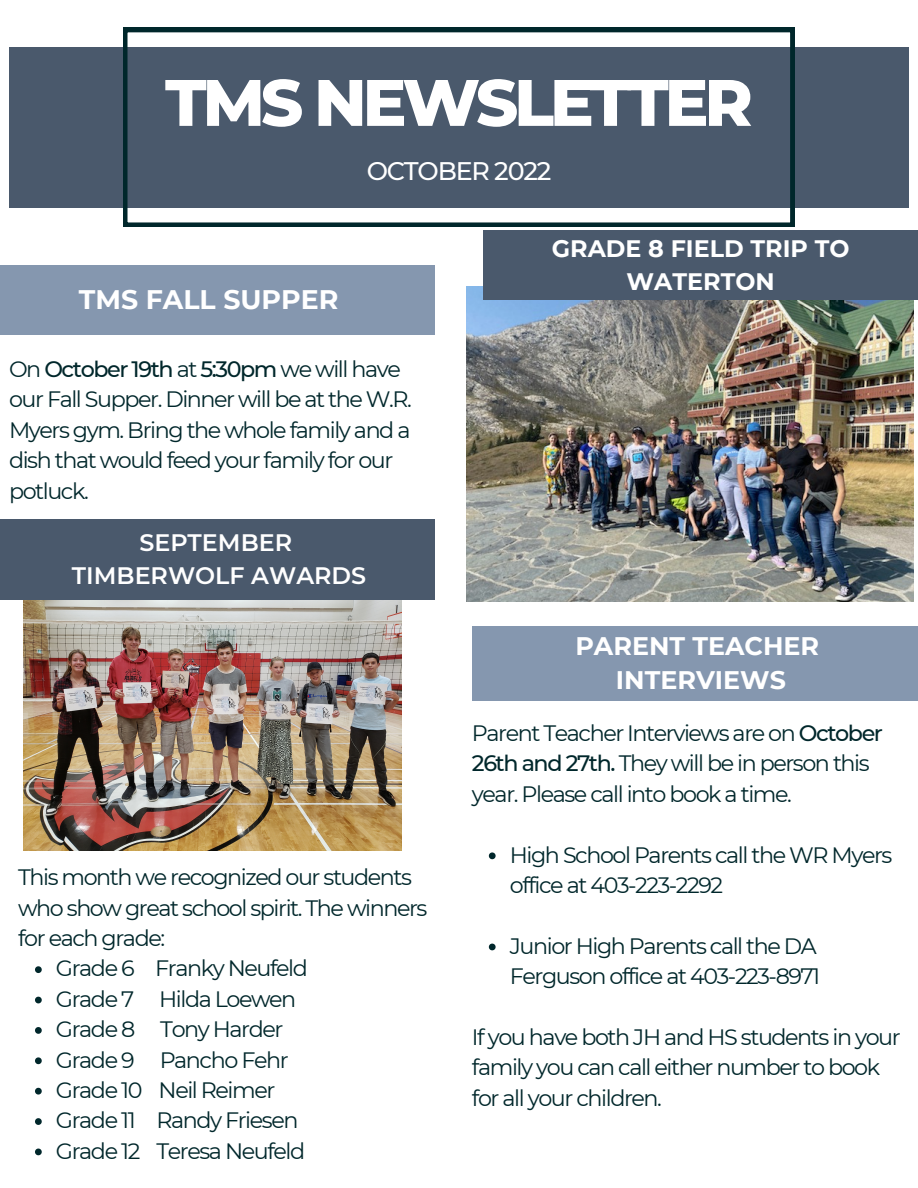
<style>
.page{position:relative;width:918px;height:1188px;background:#fff}
.page>*{position:absolute;margin:0;border:0;box-sizing:border-box;transform-origin:0 0}
.t1{font:800 65.55px "Montserrat";letter-spacing:-.065em;color:#fff}
.t2{font:700 26.85px "Montserrat";color:#fff}
.t3{font:700 25.35px/34.8px "Montserrat";color:#fff;text-align:center}
.t4{font:500 25.35px "Montserrat";letter-spacing:-.05em;color:#fff}
.t5{font:700 23.85px/32.7px "Montserrat";color:#fff;text-align:center}
.t6{font:600 23.85px/32.7px "Montserrat";color:#fff;text-align:center}
.t7{font:22.2px/30.3px "Montserrat";letter-spacing:-.065em;color:#00272b}
.s1{font-weight:500}
</style>
<div class="page">
<div style="left:9px;top:47px;width:900px;height:161px;background:#4a596c"></div>
<svg style="left:123px;top:28px;width:672px;height:199px"></svg>
<img style="left:467px;top:287px;width:447px;height:315px">
<div style="left:0;top:265px;width:434px;height:70px;background:#8597af"></div>
<div style="left:472px;top:626px;width:446px;height:75px;background:#8597af"></div>
<div style="left:483px;top:230px;width:435px;height:70px;background:#4a596c"></div>
<img style="left:23px;top:600px;width:378px;height:250px">
<div style="left:0;top:519px;width:434px;height:81px;background:#4a596c"></div>
<svg style="left:489px;top:852px;width:7px;height:7px"></svg>
<svg style="left:489px;top:944px;width:7px;height:6px"></svg>
<svg style="left:35px;top:966px;width:7px;height:7px"></svg>
<svg style="left:35px;top:997px;width:7px;height:6px"></svg>
<svg style="left:35px;top:1027px;width:7px;height:7px"></svg>
<svg style="left:35px;top:1057px;width:7px;height:7px"></svg>
<svg style="left:35px;top:1088px;width:7px;height:7px"></svg>
<svg style="left:35px;top:1118px;width:7px;height:7px"></svg>
<svg style="left:35px;top:1149px;width:7px;height:6px"></svg>
<h1 class="t1" style="left:165px;top:62px;width:589px">TMS NEWSLETTER</h1>
<p class="t4" style="left:367px;top:156px;width:186px">OCTOBER 2022</p>
<p class="t2" style="left:79px;top:283px;width:261px">TMS FALL SUPPER</p>
<p class="t7" style="left:9px;top:354px;width:404px">On <span class="s1">October 19th</span> at <span class="s1">5:30pm</span> we will have our Fall Supper. Dinner will be at the W.R.<br>Myers gym. Bring the whole family and a dish that would feed your family for our potluck.</p>
<p class="t6" style="left:72px;top:526px;width:296px">SEPTEMBER<br>TIMBERWOLF AWARDS</p>
<p class="t7" style="left:18px;top:862px;width:411px">This month we recognized our students who show great school spirit. The winners for each grade:</p>
<p class="t7" style="left:56px;top:953px;width:253px">Grade 6 Franky Neufeld<br>Grade 7 Hilda Loewen<br>Grade 8 Tony Harder<br>Grade 9 Pancho Fehr<br>Grade 10 Neil Reimer<br>Grade 11 Randy Friesen<br>Grade 12 Teresa Neufeld</p>
<p class="t5" style="left:552px;top:232px;width:299px">GRADE 8 FIELD TRIP TO<br>WATERTON</p>
<p class="t3" style="left:575px;top:628px;width:245px">PARENT TEACHER<br>INTERVIEWS</p>
<p class="t7" style="left:472px;top:718px;width:413px">Parent Teacher Interviews are on <span class="s1">October<br>26th and 27th.</span> They will be in person this year. Please call into book a time.</p>
<p class="t7" style="left:510px;top:839px;width:384px">High School Parents call the WR Myers office at 403-223-2292</p>
<p class="t7" style="left:510px;top:931px;width:312px">Junior High Parents call the DA<br>Ferguson office at 403-223-8971</p>
<p class="t7" style="left:472px;top:1022px;width:430px">Ifyou have both JH and HS students in your familyyou can call either number to book for all your children.</p>
</div>
